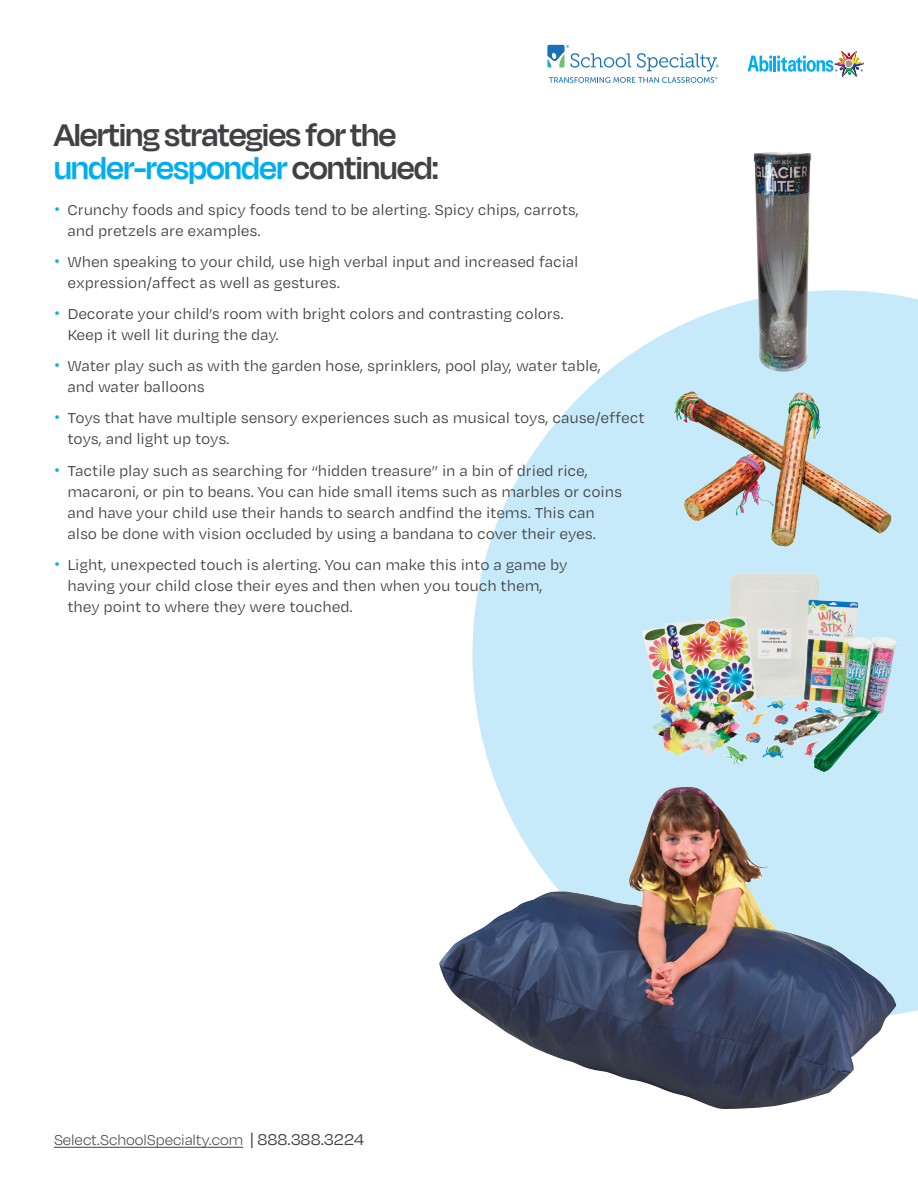
<style>
.page{position:relative;width:918px;height:1188px;background:#fff}
.page>*{position:absolute;margin:0;border:0;box-sizing:border-box;transform-origin:0 0}
.t1{font:600 36px/33px "Degular Display";letter-spacing:-.01em;color:#414042}
.t2{font:16.5px/21px "Degular Text";letter-spacing:-.01em;color:#414042}
.t3{font:300 16.5px "Degular";letter-spacing:-.005em;color:#414042}
.s1{color:#00aeef}
.s2{font-family:"Helvetica";color:#00aeef}
.s3{font-weight:400;font-size:18px}
</style>
<div class="page">
<svg style="left:472px;top:290px;width:446px;height:725px;fill:#c7eafb"></svg>
<svg style="left:748px;top:51px;width:116px;height:26px"></svg>
<svg style="left:547px;top:45px;width:172px;height:38px"></svg>
<img style="left:642px;top:573px;width:124px;height:183px">
<img style="left:674px;top:394px;width:107px;height:144px">
<img style="left:439px;top:787px;width:457px;height:322px">
<img style="left:754px;top:152px;width:58px;height:220px">
<hr style="left:54px;top:1147px;width:189px;height:1px;background:#414042">
<h1 class="t1" style="left:54px;top:117px;width:387px">Alerting strategies for the <span class="s1">under-responder</span> continued:</h1>
<p class="t2" style="left:67px;top:199px;width:513px;text-indent:-13px"><span class="s2">•</span> Crunchy foods and spicy foods tend to be alerting. Spicy chips, carrots, and pretzels are examples.</p>
<p class="t2" style="left:67px;top:251px;width:513px;text-indent:-13px"><span class="s2">•</span> When speaking to your child, use high verbal input and increased facial expression/affect as well as gestures.</p>
<p class="t2" style="left:67px;top:303px;width:498px;text-indent:-13px"><span class="s2">•</span> Decorate your child’s room with bright colors and contrasting colors.<br>Keep it well lit during the day.</p>
<p class="t2" style="left:67px;top:355px;width:535px;text-indent:-13px"><span class="s2">•</span> Water play such as with the garden hose, sprinklers, pool play, water table, and water balloons</p>
<p class="t2" style="left:67px;top:407px;width:579px;text-indent:-13px"><span class="s2">•</span> Toys that have multiple sensory experiences such as musical toys, cause/effect toys, and light up toys.</p>
<p class="t2" style="left:67px;top:459px;width:556px;text-indent:-13px"><span class="s2">•</span> Tactile play such as searching for “hidden treasure” in a bin of dried rice, macaroni, or pin to beans. You can hide small items such as marbles or coins and have your child use their hands to search andfind the items. This can also be done with vision occluded by using a bandana to cover their eyes.</p>
<p class="t2" style="left:67px;top:553px;width:501px;text-indent:-13px"><span class="s2">•</span> Light, unexpected touch is alerting. You can make this into a game by having your child close their eyes and then when you touch them, they point to where they were touched.</p>
<p class="t3" style="left:54px;top:1130px;width:312px">Select.SchoolSpecialty.com <span class="s3">| 888.388.3224</span></p>
</div>
